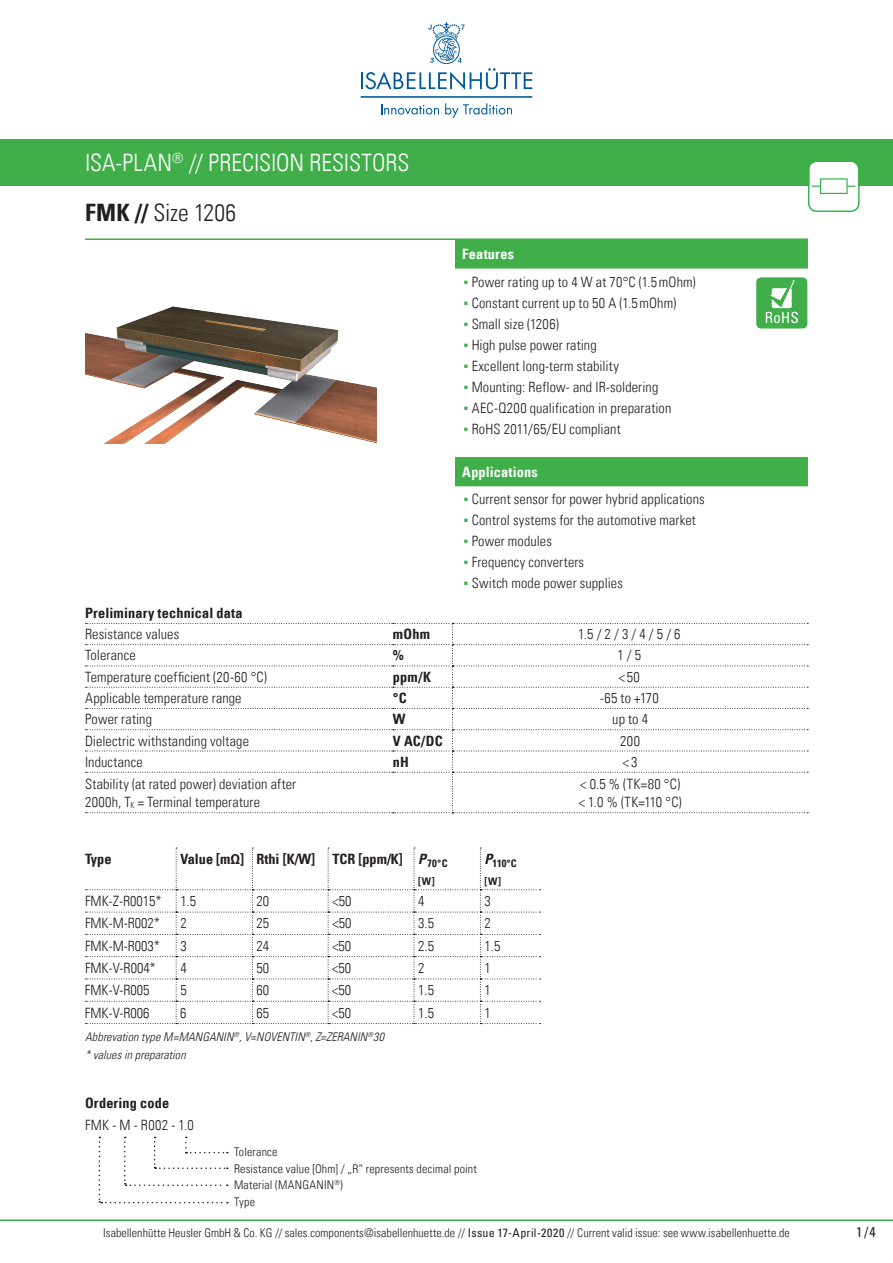
<style>
.page{position:relative;width:893px;height:1263px;background:#fff}
.page>*{position:absolute;margin:0;border:0;box-sizing:border-box;transform-origin:0 0}
.t1{font:24px/49.5px "Univers Com 47 Light Cond";color:#fff}
.t2{font:14.25px/18px "Univers Com 47 Light Cond";letter-spacing:.01em;color:#231f20}
.t3{font:14.25px "Univers Com 67 Bold Cond";letter-spacing:.01em;color:#231f20}
.t4{font:14.25px "Univers Com 67 Bold Cond";letter-spacing:.015em;color:#fff}
.t5{font:condensed 14.25px "Univers Com 57";color:#231f20}
.t6{font:12px/16.5px "Univers Com 47 Light Cond";letter-spacing:.01em;color:#231f20}
.t7{font:italic 300 condensed 12px/18px "Univers LT Std";letter-spacing:.005em;color:#231f20}
.t8{font:10.5px/18px "Univers Com 67 Bold Cond";color:#231f20}
.s1{font-family:"Univers Com 67 Bold Cond";color:#231f20}
.s2{color:#231f20}
.s3{font-family:"Arial Narrow";color:#40ae49}
.s4{font-family:"Univers Com 67 Bold Cond Obl"}
.s5{font-family:"Univers Com 57";font-stretch:condensed}
</style>
<div class="page">
<hr style="left:0;top:1219px;width:893px;height:2px;background:#40ae49">
<svg style="left:381px;top:104px;width:58px;height:11px"></svg>
<svg style="left:445px;top:103px;width:67px;height:15px"></svg>
<svg style="left:361px;top:22px;width:171px;height:68px"></svg>
<hr style="left:361px;top:96px;width:171px;height:2px;background:#00599b">
<div style="left:0;top:139px;width:893px;height:47px;background:#40ae49"></div>
<hr style="left:85px;top:238px;width:723px;height:2px;background:#40ae49">
<svg style="left:808px;top:162px;width:52px;height:50px"></svg>
<div style="left:455px;top:239px;width:353px;height:30px;background:#40ae49;border:2px solid #40ae49"></div>
<div style="left:455px;top:457px;width:353px;height:29px;background:#40ae49"></div>
<svg style="left:85px;top:623px;width:723px;height:190px"></svg>
<div style="left:756px;top:278px;width:51px;height:50px;background:#40ae49;border-radius:5px"></div>
<svg style="left:766px;top:280px;width:32px;height:43px"></svg>
<svg style="left:85px;top:848px;width:455px;height:176px"></svg>
<img style="left:85px;top:306px;width:292px;height:138px">
<svg style="left:99px;top:1137px;width:129px;height:66px"></svg>
<h1 class="t1" style="left:85px;top:138px;width:326px">ISA-PLAN<sup>®</sup> // PRECISION RESISTORS<br><span class="s1">FMK //</span> <span class="s2">Size 1206</span></h1>
<p class="t4" style="left:462px;top:245px;width:53px">Features</p>
<p class="t2" style="left:463px;top:273px;width:234px"><span class="s3">▪</span> Power rating up to 4 W at 70°C (1.5mOhm)</p>
<p class="t2" style="left:463px;top:294px;width:214px"><span class="s3">▪</span> Constant current up to 50 A (1.5mOhm)</p>
<p class="t2" style="left:463px;top:315px;width:97px"><span class="s3">▪</span> Small size (1206)</p>
<p class="t2" style="left:463px;top:336px;width:135px"><span class="s3">▪</span> High pulse power rating</p>
<p class="t2" style="left:463px;top:357px;width:157px"><span class="s3">▪</span> Excellent long-term stability</p>
<p class="t2" style="left:463px;top:378px;width:196px"><span class="s3">▪</span> Mounting: Reflow- and IR-soldering</p>
<p class="t2" style="left:463px;top:399px;width:209px"><span class="s3">▪</span> AEC-Q200 qualification in preparation</p>
<p class="t2" style="left:463px;top:420px;width:159px"><span class="s3">▪</span> RoHS 2011/65/EU compliant</p>
<p class="t4" style="left:462px;top:463px;width:77px">Applications</p>
<p class="t2" style="left:463px;top:490px;width:243px"><span class="s3">▪</span> Current sensor for power hybrid applications</p>
<p class="t2" style="left:463px;top:511px;width:234px"><span class="s3">▪</span> Control systems for the automotive market</p>
<p class="t2" style="left:463px;top:532px;width:90px"><span class="s3">▪</span> Power modules</p>
<p class="t2" style="left:463px;top:553px;width:122px"><span class="s3">▪</span> Frequency converters</p>
<p class="t2" style="left:463px;top:574px;width:161px"><span class="s3">▪</span> Switch mode power supplies</p>
<p class="t3" style="left:85px;top:604px;width:159px">Preliminary technical data</p>
<p class="t2" style="left:85px;top:625px;width:96px">Resistance values</p>
<p class="t3" style="left:393px;top:625px;width:39px">mOhm</p>
<p class="t2" style="left:578px;top:625px;width:104px">1.5 / 2 / 3 / 4 / 5 / 6</p>
<p class="t2" style="left:85px;top:646px;width:52px">Tolerance</p>
<p class="t3" style="left:393px;top:647px;width:13px">%</p>
<p class="t2" style="left:617px;top:646px;width:25px">1 / 5</p>
<p class="t2" style="left:85px;top:668px;width:183px">Temperature coefficient (20-60 °C)</p>
<p class="t3" style="left:393px;top:668px;width:40px">ppm/K</p>
<p class="t2" style="left:619px;top:668px;width:23px">&lt;50</p>
<p class="t2" style="left:85px;top:689px;width:158px">Applicable temperature range</p>
<p class="t3" style="left:393px;top:689px;width:15px">°C</p>
<p class="t2" style="left:600px;top:689px;width:60px">-65 to +170</p>
<p class="t2" style="left:85px;top:710px;width:69px">Power rating</p>
<p class="t3" style="left:393px;top:710px;width:14px">W</p>
<p class="t2" style="left:612px;top:710px;width:37px">up to 4</p>
<p class="t2" style="left:85px;top:731px;width:165px">Dielectric withstanding voltage</p>
<p class="t3" style="left:393px;top:732px;width:51px">V AC/DC</p>
<p class="t2" style="left:620px;top:731px;width:21px">200</p>
<p class="t2" style="left:85px;top:753px;width:59px">Inductance</p>
<p class="t3" style="left:393px;top:753px;width:18px">nH</p>
<p class="t2" style="left:623px;top:753px;width:16px">&lt;3</p>
<p class="t2" style="left:85px;top:775px;width:213px">Stability (at rated power) deviation after<br>2000h, T<sub>K</sub> = Terminal temperature</p>
<p class="t2" style="left:579px;top:775px;width:104px">&lt; 0.5 % (TK=80 °C) &lt; 1.0 % (TK=110 °C)</p>
<p class="t3" style="left:85px;top:850px;width:28px">Type</p>
<p class="t3" style="left:180px;top:850px;width:269px">Value [mΩ] Rthi [K/W] TCR [ppm/K] <span class="s4">P</span><sub>70°C</sub></p>
<p class="t8" style="left:418px;top:872px;width:18px">[W]</p>
<p class="t8" style="left:485px;top:854px;width:33px"><sup>P</sup>110°C [W]</p>
<p class="t2" style="left:85px;top:892px;width:78px">FMK-Z-R0015*</p>
<p class="t2" style="left:180px;top:892px;width:17px">1.5</p>
<p class="t2" style="left:257px;top:892px;width:14px">20</p>
<p class="t2" style="left:332px;top:892px;width:20px">&lt;50</p>
<p class="t2" style="left:418px;top:892px;width:8px">4</p>
<p class="t2" style="left:485px;top:892px;width:8px">3</p>
<p class="t2" style="left:85px;top:914px;width:77px">FMK-M-R002*</p>
<p class="t2" style="left:180px;top:914px;width:8px">2</p>
<p class="t2" style="left:257px;top:914px;width:14px">25</p>
<p class="t2" style="left:332px;top:914px;width:20px">&lt;50</p>
<p class="t2" style="left:418px;top:914px;width:17px">3.5</p>
<p class="t2" style="left:485px;top:914px;width:8px">2</p>
<p class="t2" style="left:85px;top:937px;width:77px">FMK-M-R003*</p>
<p class="t2" style="left:180px;top:937px;width:8px">3</p>
<p class="t2" style="left:257px;top:937px;width:14px">24</p>
<p class="t2" style="left:332px;top:937px;width:20px">&lt;50</p>
<p class="t2" style="left:418px;top:937px;width:17px">2.5</p>
<p class="t2" style="left:485px;top:937px;width:17px">1.5</p>
<p class="t2" style="left:85px;top:959px;width:72px">FMK-V-R004*</p>
<p class="t2" style="left:180px;top:959px;width:8px">4</p>
<p class="t2" style="left:257px;top:959px;width:14px">50</p>
<p class="t2" style="left:332px;top:959px;width:20px">&lt;50</p>
<p class="t2" style="left:418px;top:959px;width:8px">2</p>
<p class="t2" style="left:485px;top:959px;width:8px">1</p>
<p class="t2" style="left:85px;top:981px;width:66px">FMK-V-R005</p>
<p class="t2" style="left:180px;top:981px;width:8px">5</p>
<p class="t2" style="left:257px;top:981px;width:14px">60</p>
<p class="t2" style="left:332px;top:981px;width:20px">&lt;50</p>
<p class="t2" style="left:418px;top:981px;width:17px">1.5</p>
<p class="t2" style="left:485px;top:981px;width:8px">1</p>
<p class="t2" style="left:85px;top:1003px;width:66px">FMK-V-R006</p>
<p class="t2" style="left:180px;top:1003px;width:8px">6</p>
<p class="t2" style="left:257px;top:1003px;width:14px">65</p>
<p class="t2" style="left:332px;top:1003px;width:20px">&lt;50</p>
<p class="t2" style="left:418px;top:1003px;width:17px">1.5</p>
<p class="t2" style="left:485px;top:1003px;width:8px">1</p>
<p class="t7" style="left:85px;top:1028px;width:300px">Abbrevation type M=MANGANIN<sup>®</sup>, V=NOVENTIN<sup>®</sup>, Z=ZERANIN<sup>®</sup>30 * values in preparation</p>
<p class="t3" style="left:85px;top:1094px;width:86px">Ordering code</p>
<p class="t2" style="left:85px;top:1116px;width:110px">FMK - M - R002 - 1.0</p>
<p class="t6" style="left:234px;top:1144px;width:244px">Tolerance<br>Resistance value [Ohm] / „R“ represents decimal point<br>Material (MANGANIN<sup>®</sup>)<br>Type</p>
<p class="t6" style="left:103px;top:1224px;width:688px">Isabellenhütte Heusler GmbH &amp; Co. KG // sales.components@isabellenhuette.de // <span class="s5">Issue 17-April-2020</span> // Current valid issue: see www.isabellenhuette.de</p>
<p class="t5" style="left:856px;top:1222px;width:21px">1/4</p>
</div>
